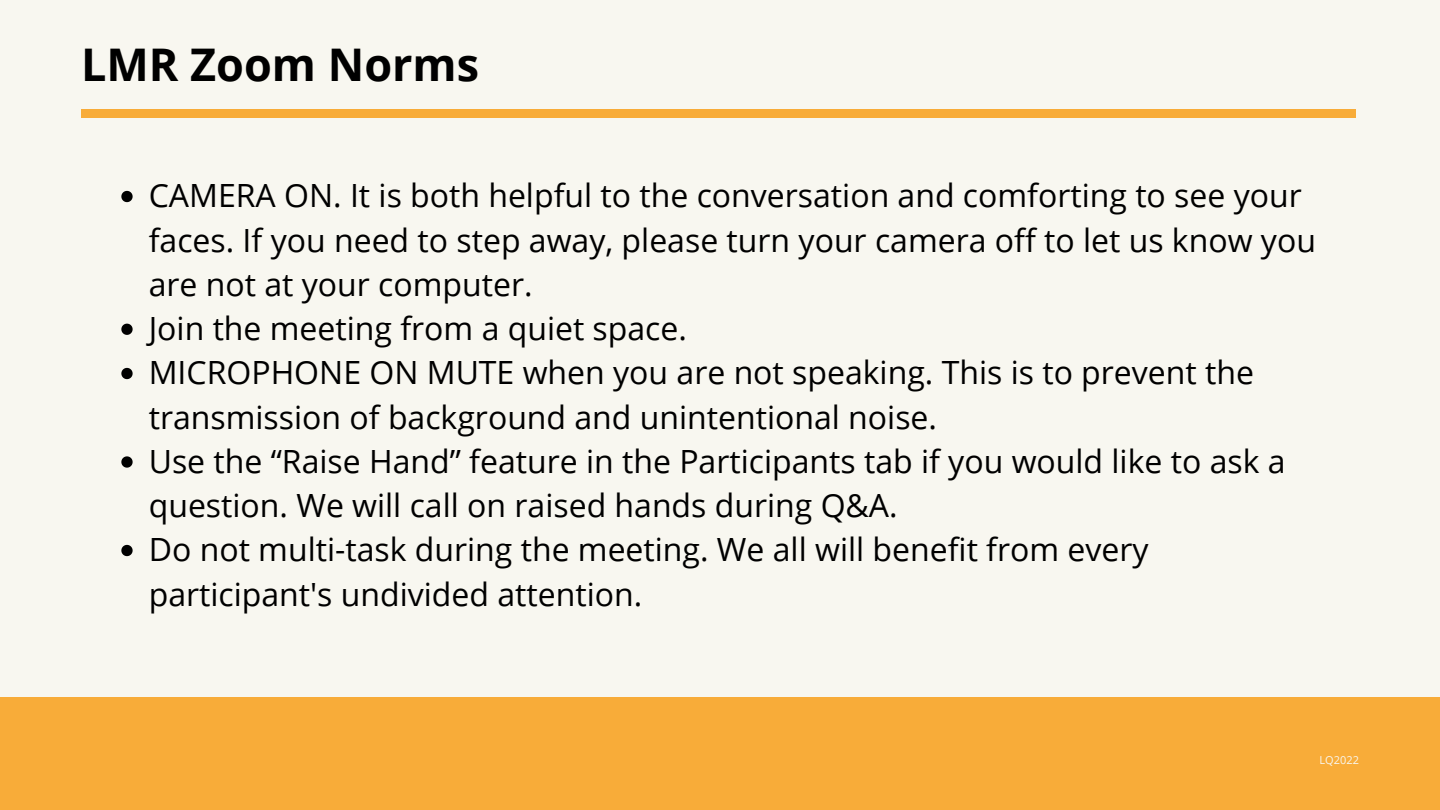
<style>
.page{position:relative;width:1440px;height:810px;background:#f8f7f0}
.page>*{position:absolute;margin:0;border:0;box-sizing:border-box;transform-origin:0 0}
.t1{font:700 45px "Open Sans";color:#000}
.t2{font:32px/44.2px "Open Sans";color:#000}
.t3{font:11px "Open Sans";color:#f8f7f0}
</style>
<div class="page">
<div style="left:0;top:698px;width:1440px;height:112px;background:#f8ac39"></div>
<div style="left:81px;top:110px;width:1275px;height:8px;background:#f8ac39"></div>
<svg style="left:121px;top:191px;width:12px;height:11px"></svg>
<svg style="left:121px;top:324px;width:12px;height:11px"></svg>
<svg style="left:121px;top:368px;width:12px;height:11px"></svg>
<svg style="left:121px;top:456px;width:12px;height:12px"></svg>
<svg style="left:121px;top:545px;width:12px;height:11px"></svg>
<p class="t1" style="left:81px;top:33px;width:400px">LMR Zoom Norms</p>
<p class="t2" style="left:149px;top:173px;width:1169px">CAMERA ON. It is both helpful to the conversation and comforting to see your faces. If you need to step away, please turn your camera off to let us know you are not at your computer.</p>
<p class="t2" style="left:149px;top:306px;width:540px">Join the meeting from a quiet space.</p>
<p class="t2" style="left:149px;top:350px;width:1107px">MICROPHONE ON MUTE when you are not speaking. This is to prevent the transmission of background and unintentional noise.</p>
<p class="t2" style="left:149px;top:438px;width:1138px">Use the “Raise Hand” feature in the Participants tab if you would like to ask a question. We will call on raised hands during Q&amp;A.</p>
<p class="t2" style="left:149px;top:527px;width:1001px">Do not multi-task during the meeting. We all will benefit from every participant's undivided attention.</p>
<p class="t3" style="left:1320px;top:752px;width:41px">LQ2022</p>
</div>
